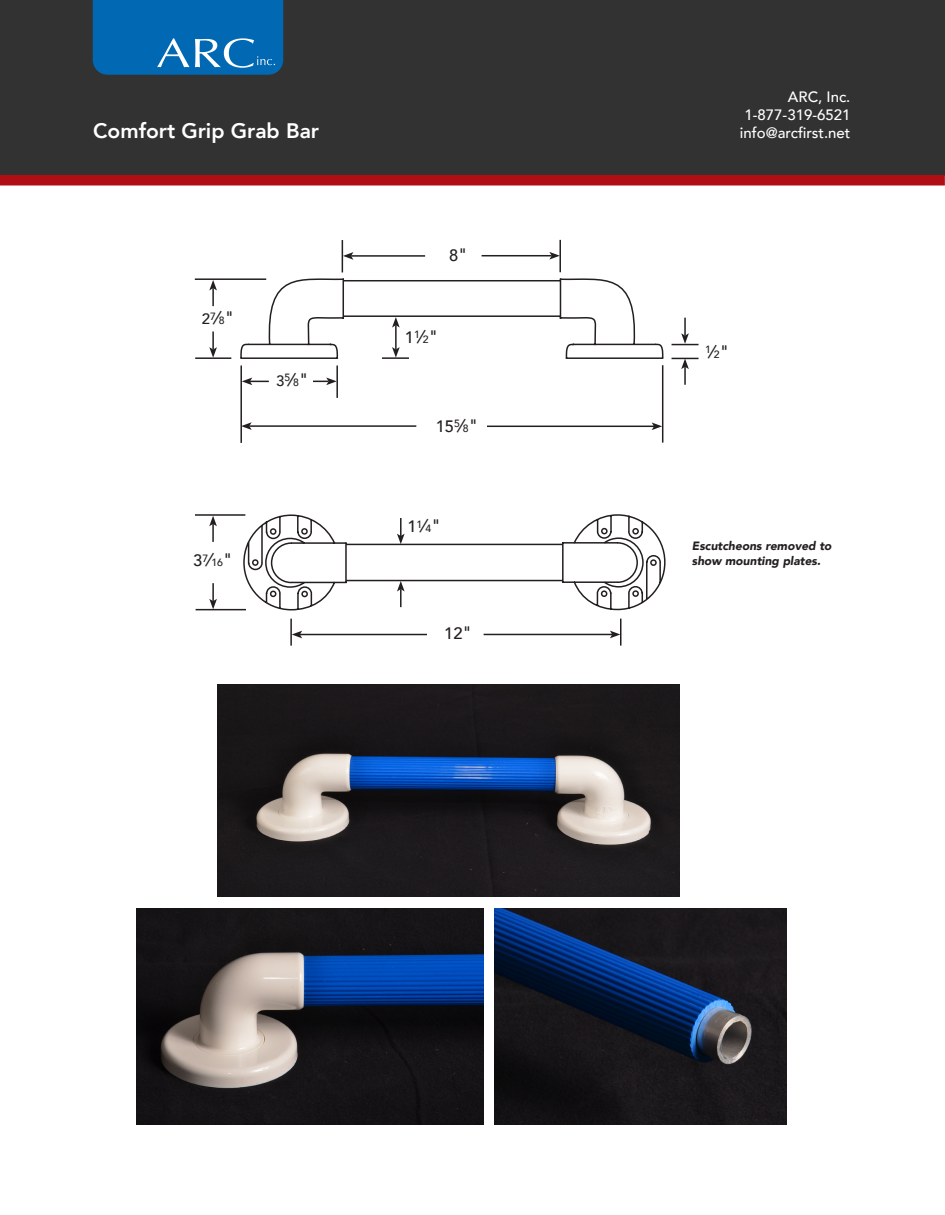
<style>
.page{position:relative;width:945px;height:1215px;background:#fff}
.page>*{position:absolute;margin:0;border:0;box-sizing:border-box;transform-origin:0 0}
.t1{font:800 21px "Avenir";color:#fff}
.t2{font:500 16.5px "Avenir";color:#231f20}
.t3{font:500 15px/18px "Avenir";color:#fff;text-align:right}
.t4{font:italic 900 12px/14.4px "Avenir";color:#231f20}
.t5{font:500 10.5px "Avenir";color:#231f20}
.s1{font-size:15px}
.s2{font-size:18px}
.s3{font-size:16.5px}
.s4{font-size:10.5px}
</style>
<div class="page">
<div style="left:0;top:0;width:945px;height:175px;background:#333233"></div>
<div style="left:0;top:175px;width:945px;height:11px;background:#b00d15"></div>
<svg style="left:93px;top:0;width:190px;height:75px;background:#0e6fb5"></svg>
<img style="left:494px;top:908px;width:293px;height:216px">
<img style="left:218px;top:685px;width:462px;height:211px">
<img style="left:136px;top:908px;width:347px;height:216px">
<hr style="left:300px;top:634px;width:127px;height:1px;background:#231f20">
<svg style="left:292px;top:631px;width:10px;height:7px"></svg>
<hr style="left:484px;top:634px;width:128px;height:1px;background:#231f20">
<svg style="left:610px;top:631px;width:10px;height:7px"></svg>
<hr style="left:290px;top:619px;width:2px;height:27px;background:#231f20">
<hr style="left:620px;top:619px;width:2px;height:27px;background:#231f20">
<hr style="left:351px;top:255px;width:74px;height:2px;background:#231f20">
<svg style="left:343px;top:252px;width:10px;height:8px"></svg>
<hr style="left:249px;top:425px;width:167px;height:2px;background:#231f20">
<svg style="left:242px;top:422px;width:10px;height:8px"></svg>
<hr style="left:487px;top:426px;width:167px;height:1px;background:#231f20">
<svg style="left:652px;top:422px;width:10px;height:8px"></svg>
<hr style="left:482px;top:255px;width:70px;height:1px;background:#231f20">
<svg style="left:549px;top:252px;width:10px;height:8px"></svg>
<hr style="left:342px;top:240px;width:1px;height:32px;background:#231f20">
<hr style="left:559px;top:240px;width:2px;height:32px;background:#231f20">
<svg style="left:242px;top:378px;width:27px;height:7px"></svg>
<svg style="left:313px;top:378px;width:23px;height:7px"></svg>
<hr style="left:240px;top:366px;width:2px;height:77px;background:#231f20">
<hr style="left:195px;top:514px;width:50px;height:2px;background:#231f20">
<hr style="left:195px;top:278px;width:71px;height:2px;background:#231f20">
<hr style="left:195px;top:357px;width:36px;height:2px;background:#231f20">
<hr style="left:196px;top:609px;width:50px;height:1px;background:#231f20">
<hr style="left:662px;top:365px;width:1px;height:78px;background:#231f20">
<hr style="left:336px;top:366px;width:2px;height:32px;background:#231f20">
<svg style="left:209px;top:516px;width:8px;height:26px"></svg>
<svg style="left:209px;top:280px;width:8px;height:26px"></svg>
<svg style="left:209px;top:583px;width:8px;height:26px"></svg>
<svg style="left:209px;top:332px;width:8px;height:26px"></svg>
<svg style="left:672px;top:358px;width:27px;height:27px"></svg>
<svg style="left:672px;top:318px;width:27px;height:27px"></svg>
<svg style="left:239px;top:269px;width:425px;height:90px"></svg>
<svg style="left:242px;top:514px;width:424px;height:97px"></svg>
<h1 class="t1" style="left:93px;top:114px;width:227px">Comfort Grip Grab Bar</h1>
<p class="t5" style="left:202px;top:309px;width:34px"><span class="s1">2</span>7<span class="s2">⁄</span>8<span class="s2">"</span></p>
<p class="t5" style="left:276px;top:371px;width:34px"><span class="s1">3</span>5<span class="s2">⁄</span>8<span class="s2">"</span></p>
<p class="t5" style="left:193px;top:554px;width:41px"><span class="s3">3</span>7<span class="s2">⁄</span>16<span class="s2">"</span></p>
<p class="t2" style="left:449px;top:241px;width:20px">8<span class="s2">"</span></p>
<p class="t5" style="left:405px;top:328px;width:35px"><span class="s3">1</span>1<span class="s2">⁄</span>2<span class="s2">"</span></p>
<p class="t2" style="left:436px;top:412px;width:44px">15<sup>5</sup><span class="s2">⁄</span><span class="s4">8</span><span class="s2">"</span></p>
<p class="t5" style="left:407px;top:517px;width:35px"><span class="s3">1</span>1<span class="s2">⁄</span>4<span class="s2">"</span></p>
<p class="t2" style="left:444px;top:619px;width:29px">12<span class="s2">"</span></p>
<p class="t3" style="left:740px;top:87px;width:112px">ARC, Inc.<br>1-877-319-6521 info@arcfirst.net</p>
<p class="t5" style="left:705px;top:343px;width:26px">1<span class="s2">⁄</span>2<span class="s2">"</span></p>
<p class="t4" style="left:692px;top:539px;width:141px">Escutcheons removed to show mounting plates.</p>
</div>
